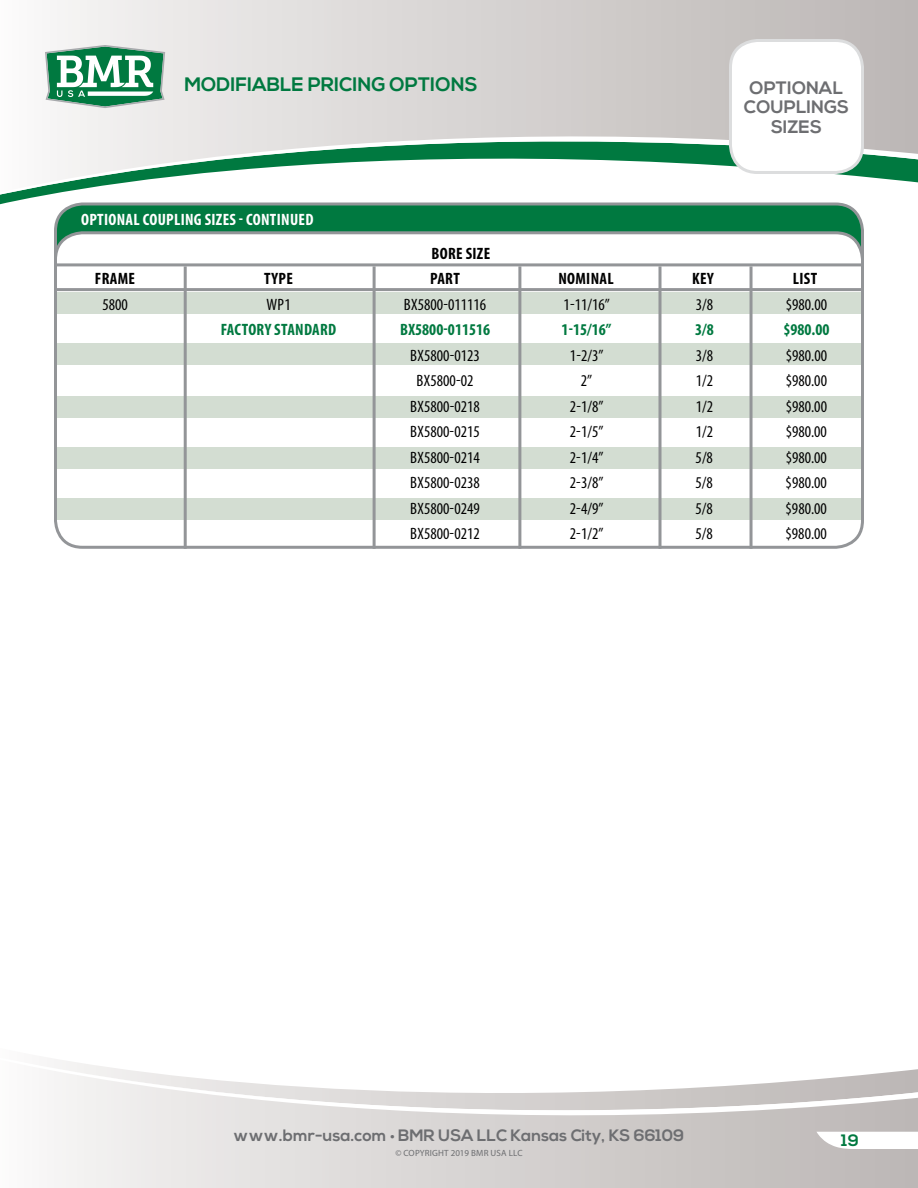
<style>
.page{position:relative;width:918px;height:1188px;background:#fff}
.page>*{position:absolute;margin:0;border:0;box-sizing:border-box;transform-origin:0 0}
.t1{font:700 19.5px "Nexa";color:#007940}
.t2{font:700 18px/19.5px "Nexa";color:#6d6e71;text-align:center}
.t3{font:condensed 16.5px "Myriad Pro";color:#000}
.t4{font:700 16.5px "Nexa";color:#6d6e71}
.t5{font:700 condensed 16.5px "Myriad Pro";letter-spacing:.02em;color:#000}
.t6{font:700 condensed 16.5px "Myriad Pro";letter-spacing:.02em;color:#fff}
.t7{font:700 condensed 16.5px "Myriad Pro";color:#007940}
.t8{font:700 condensed 16.5px "Myriad Pro";letter-spacing:.02em;color:#007940}
.t9{font:700 16.5px "Nexa";color:#007940}
.t10{font:9px "Myriad Pro";letter-spacing:.02em;color:#6d6e71}
.s1{font-family:"Myriad Pro";font-weight:400}
</style>
<div class="page">
<svg style="left:54px;top:1157px;width:864px;height:31px;background:#d7d3d2"></svg>
<svg style="left:54px;top:1059px;width:864px;height:98px"></svg>
<svg style="left:57px;top:0;width:861px;height:95px;background:#d6d3d2"></svg>
<svg style="left:0;top:95px;width:918px;height:104px"></svg>
<svg style="left:816px;top:1132px;width:102px;height:17px"></svg>
<div style="left:730px;top:40px;width:132px;height:132px;background:#fff;border-radius:27px"></div>
<div style="left:729px;top:39px;width:135px;height:135px;border:3px solid #dcddde;border-radius:27px"></div>
<svg style="left:45px;top:45px;width:120px;height:63px"></svg>
<div style="left:56px;top:204px;width:806px;height:86px;background:#007940;border-radius:27px"></div>
<div style="left:54px;top:202px;width:810px;height:90px;border:3px solid #939598;border-radius:27px"></div>
<div style="left:56px;top:233px;width:806px;height:314px;background:#fff;border-radius:27px"></div>
<div style="left:54px;top:231px;width:810px;height:318px;border:3px solid #939598;border-radius:27px"></div>
<hr style="left:54px;top:263px;width:810px;height:3px;background:#939598">
<hr style="left:54px;top:288px;width:810px;height:3px;background:#939598">
<div style="left:57px;top:292px;width:804px;height:22px;background:#d3ddd2"></div>
<div style="left:57px;top:396px;width:804px;height:21px;background:#d3ddd2"></div>
<div style="left:57px;top:498px;width:804px;height:22px;background:#d3ddd2"></div>
<div style="left:57px;top:343px;width:804px;height:22px;background:#d3ddd2"></div>
<div style="left:57px;top:447px;width:804px;height:22px;background:#d3ddd2"></div>
<hr style="left:750px;top:266px;width:3px;height:283px;background:#939598">
<svg style="left:658px;top:266px;width:4px;height:283px"></svg>
<hr style="left:518px;top:266px;width:3px;height:283px;background:#939598">
<hr style="left:373px;top:266px;width:3px;height:283px;background:#939598">
<hr style="left:184px;top:266px;width:3px;height:283px;background:#939598">
<p class="t1" style="left:184px;top:73px;width:295px">MODIFIABLE PRICING OPTIONS</p>
<p class="t2" style="left:744px;top:78px;width:107px">OPTIONAL<br>COUPLINGS<br>SIZES</p>
<p class="t6" style="left:81px;top:209px;width:234px">OPTIONAL COUPLING SIZES - CONTINUED</p>
<p class="t5" style="left:432px;top:243px;width:60px">BORE SIZE</p>
<p class="t5" style="left:95px;top:268px;width:42px">FRAME</p>
<p class="t5" style="left:264px;top:268px;width:30px">TYPE</p>
<p class="t5" style="left:430px;top:268px;width:31px">PART</p>
<p class="t5" style="left:558px;top:268px;width:57px">NOMINAL</p>
<p class="t5" style="left:692px;top:268px;width:23px">KEY</p>
<p class="t5" style="left:793px;top:268px;width:26px">LIST</p>
<p class="t3" style="left:102px;top:294px;width:27px">5800</p>
<p class="t3" style="left:267px;top:294px;width:26px">WP1</p>
<p class="t3" style="left:404px;top:294px;width:84px">BX5800-011116</p>
<p class="t3" style="left:564px;top:294px;width:48px">1-11/16”</p>
<p class="t3" style="left:696px;top:294px;width:19px">3/8</p>
<p class="t3" style="left:786px;top:294px;width:43px">$980.00</p>
<p class="t8" style="left:221px;top:319px;width:117px">FACTORY STANDARD</p>
<p class="t7" style="left:400px;top:319px;width:92px">BX5800-011516</p>
<p class="t7" style="left:562px;top:319px;width:51px">1-15/16”</p>
<p class="t7" style="left:695px;top:319px;width:20px">3/8</p>
<p class="t7" style="left:783px;top:319px;width:48px">$980.00</p>
<p class="t3" style="left:410px;top:345px;width:71px">BX5800-0123</p>
<p class="t3" style="left:570px;top:345px;width:35px">1-2/3”</p>
<p class="t3" style="left:696px;top:345px;width:19px">3/8</p>
<p class="t3" style="left:786px;top:345px;width:43px">$980.00</p>
<p class="t3" style="left:417px;top:371px;width:58px">BX5800-02</p>
<p class="t3" style="left:581px;top:371px;width:13px">2”</p>
<p class="t3" style="left:696px;top:371px;width:19px">1/2</p>
<p class="t3" style="left:786px;top:371px;width:43px">$980.00</p>
<p class="t3" style="left:410px;top:396px;width:71px">BX5800-0218</p>
<p class="t3" style="left:570px;top:396px;width:35px">2-1/8”</p>
<p class="t3" style="left:696px;top:396px;width:19px">1/2</p>
<p class="t3" style="left:786px;top:396px;width:43px">$980.00</p>
<p class="t3" style="left:410px;top:422px;width:71px">BX5800-0215</p>
<p class="t3" style="left:570px;top:422px;width:35px">2-1/5”</p>
<p class="t3" style="left:696px;top:422px;width:19px">1/2</p>
<p class="t3" style="left:786px;top:422px;width:43px">$980.00</p>
<p class="t3" style="left:410px;top:447px;width:71px">BX5800-0214</p>
<p class="t3" style="left:570px;top:447px;width:35px">2-1/4”</p>
<p class="t3" style="left:696px;top:447px;width:19px">5/8</p>
<p class="t3" style="left:786px;top:447px;width:43px">$980.00</p>
<p class="t3" style="left:410px;top:473px;width:71px">BX5800-0238</p>
<p class="t3" style="left:570px;top:473px;width:35px">2-3/8”</p>
<p class="t3" style="left:696px;top:473px;width:19px">5/8</p>
<p class="t3" style="left:786px;top:473px;width:43px">$980.00</p>
<p class="t3" style="left:410px;top:498px;width:71px">BX5800-0249</p>
<p class="t3" style="left:570px;top:498px;width:35px">2-4/9”</p>
<p class="t3" style="left:696px;top:498px;width:19px">5/8</p>
<p class="t3" style="left:786px;top:498px;width:43px">$980.00</p>
<p class="t3" style="left:410px;top:524px;width:71px">BX5800-0212</p>
<p class="t3" style="left:570px;top:524px;width:35px">2-1/2”</p>
<p class="t3" style="left:696px;top:524px;width:19px">5/8</p>
<p class="t3" style="left:786px;top:524px;width:43px">$980.00</p>
<p class="t4" style="left:234px;top:1126px;width:452px">www.bmr-usa.com <span class="s1">•</span> BMR USA LLC Kansas City, KS 66109</p>
<p class="t10" style="left:395px;top:1147px;width:129px">© COPYRIGHT 2019 BMR USA LLC</p>
<p class="t9" style="left:841px;top:1130px;width:19px">19</p>
</div>
